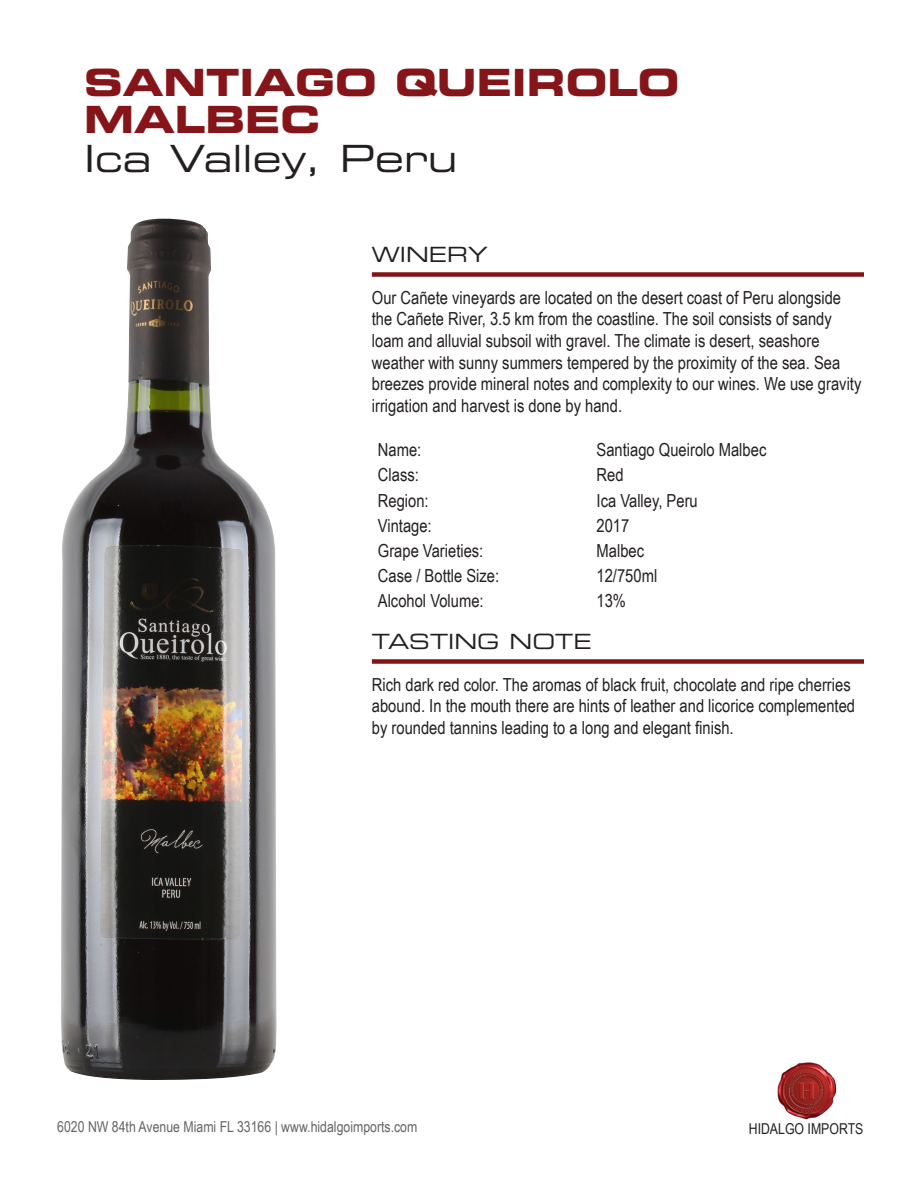
<style>
.page{position:relative;width:918px;height:1188px;background:#fff}
.page>*{position:absolute;margin:0;border:0;box-sizing:border-box;transform-origin:0 0}
.t1{font:37.5px/37.5px "Eurostile LT Std Bold Ex 2";color:#851518}
.t2{font:37.5px "Eurostile LT Std Ex 2";color:#231f20}
.t3{font:21px "Eurostile LT Std Ex 2";color:#231f20}
.t4{font:18px/21.6px "Arial Narrow";color:#231f20}
.t5{font:15px "Arial Narrow";color:#231f20}
</style>
<div class="page">
<img style="left:61px;top:219px;width:216px;height:861px">
<img style="left:777px;top:1062px;width:60px;height:58px">
<div style="left:372px;top:272px;width:492px;height:5px;background:#821416"></div>
<div style="left:372px;top:659px;width:492px;height:5px;background:#821416"></div>
<p class="t1" style="left:84px;top:63px;width:597px">SANTIAGO QUEIROLO<br>MALBEC</p>
<p class="t2" style="left:84px;top:133px;width:375px">Ica Valley, Peru</p>
<p class="t3" style="left:372px;top:240px;width:118px">WINERY</p>
<p class="t4" style="left:372px;top:286px;width:491px">Our Cañete vineyards are located on the desert coast of Peru alongside the Cañete River, 3.5 km from the coastline. The soil consists of sandy loam and alluvial subsoil with gravel. The climate is desert, seashore weather with sunny summers tempered by the proximity of the sea. Sea breezes provide mineral notes and complexity to our wines. We use gravity irrigation and harvest is done by hand.</p>
<p class="t4" style="left:378px;top:439px;width:45px">Name:</p>
<p class="t4" style="left:597px;top:439px;width:171px">Santiago Queirolo Malbec</p>
<p class="t4" style="left:378px;top:464px;width:43px">Class:</p>
<p class="t4" style="left:597px;top:464px;width:29px">Red</p>
<p class="t4" style="left:378px;top:489px;width:52px">Region:</p>
<p class="t4" style="left:597px;top:489px;width:103px">Ica Valley, Peru</p>
<p class="t4" style="left:378px;top:514px;width:55px">Vintage:</p>
<p class="t4" style="left:597px;top:514px;width:34px">2017</p>
<p class="t4" style="left:378px;top:539px;width:107px">Grape Varieties:</p>
<p class="t4" style="left:597px;top:539px;width:49px">Malbec</p>
<p class="t4" style="left:378px;top:564px;width:123px">Case / Bottle Size:</p>
<p class="t4" style="left:597px;top:564px;width:62px">12/750ml</p>
<p class="t4" style="left:378px;top:589px;width:107px">Alcohol Volume:</p>
<p class="t4" style="left:597px;top:589px;width:31px">13%</p>
<p class="t3" style="left:372px;top:627px;width:221px">TASTING NOTE</p>
<p class="t4" style="left:372px;top:673px;width:485px">Rich dark red color. The aromas of black fruit, chocolate and ripe cherries abound. In the mouth there are hints of leather and licorice complemented by rounded tannins leading to a long and elegant finish.</p>
<p class="t5" style="left:57px;top:1116px;width:362px">6020 NW 84th Avenue Miami FL 33166 | www.hidalgoimports.com</p>
<p class="t5" style="left:749px;top:1118px;width:116px">HIDALGO IMPORTS</p>
</div>
